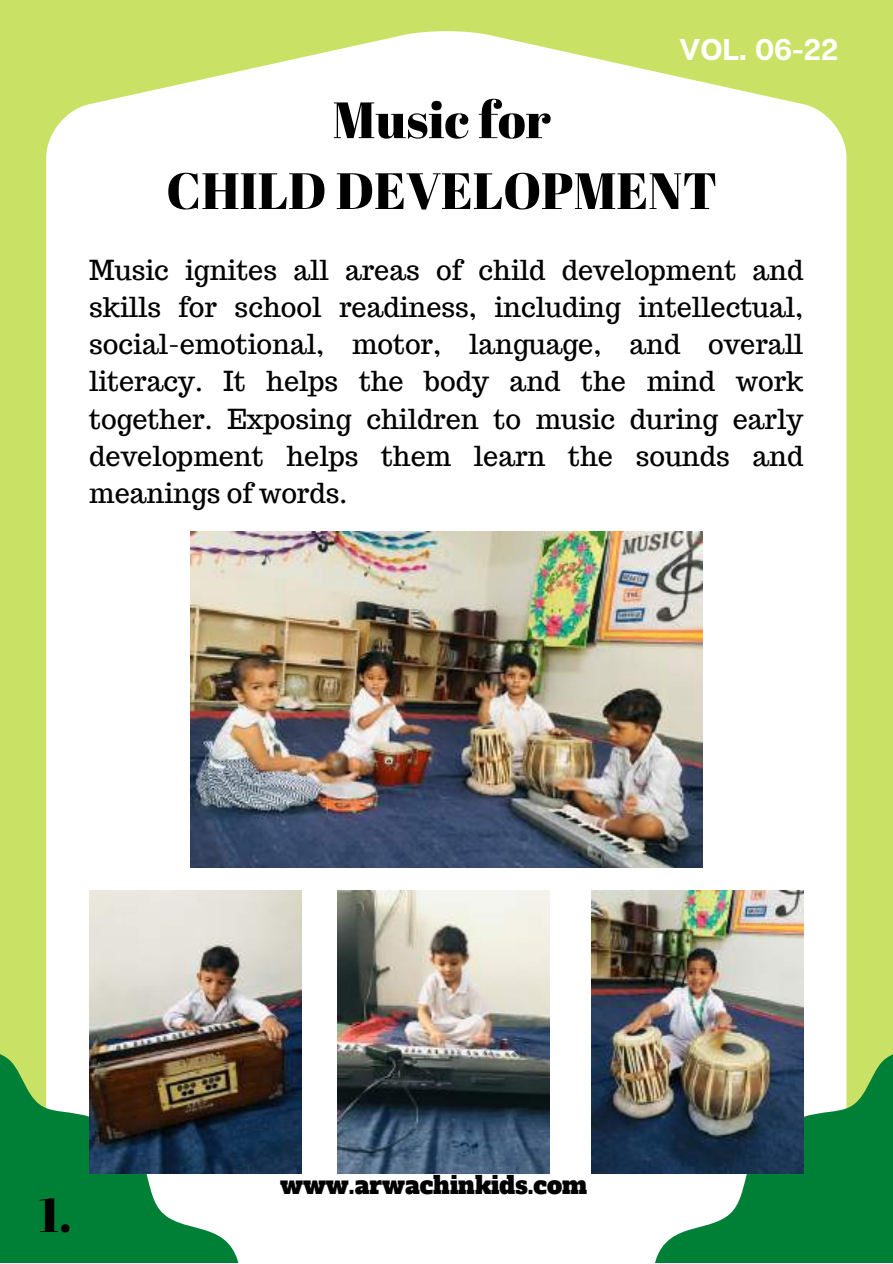
<style>
.page{position:relative;width:893px;height:1264px;background:#fff}
.page>*{position:absolute;margin:0;border:0;box-sizing:border-box;transform-origin:0 0}
.t1{font:51px/70.8px "Abril Fatface";color:#000;text-align:center}
.t2{font:47.25px "Abril Fatface";color:#000}
.t3{font:700 30px "Articulat CF";color:#fff}
.t4{font:27px/37px "Trocchi";color:#000;text-align:justify}
.t5{font:24px "Alfa Slab One";color:#000}
</style>
<div class="page">
<div style="left:0;top:0;width:892px;height:1262px;background:#c9e265"></div>
<div style="left:46px;top:31px;width:800px;height:1231px;background:#fff"></div>
<svg style="left:652px;top:1050px;width:240px;height:212px;background:#44a167"></svg>
<svg style="left:0;top:1050px;width:241px;height:212px;background:#44a168"></svg>
<img style="left:190px;top:531px;width:512px;height:336px">
<img style="left:89px;top:890px;width:213px;height:283px">
<img style="left:591px;top:890px;width:212px;height:283px">
<img style="left:337px;top:890px;width:212px;height:283px">
<p class="t3" style="left:679px;top:30px;width:160px">VOL. 06-22</p>
<h1 class="t1" style="left:166px;top:83px;width:552px">Music for<br>CHILD DEVELOPMENT</h1>
<p class="t4" style="left:89px;top:252px;width:715px">Music ignites all areas of child development and skills for school readiness, including intellectual, social-emotional, motor, language, and overall literacy. It helps the body and the mind work together. Exposing children to music during early development helps them learn the sounds and meanings of words.</p>
<h2 class="t2" style="left:39px;top:1181px;width:34px">1.</h2>
<p class="t5" style="left:280px;top:1169px;width:309px">www.arwachinkids.com</p>
</div>
